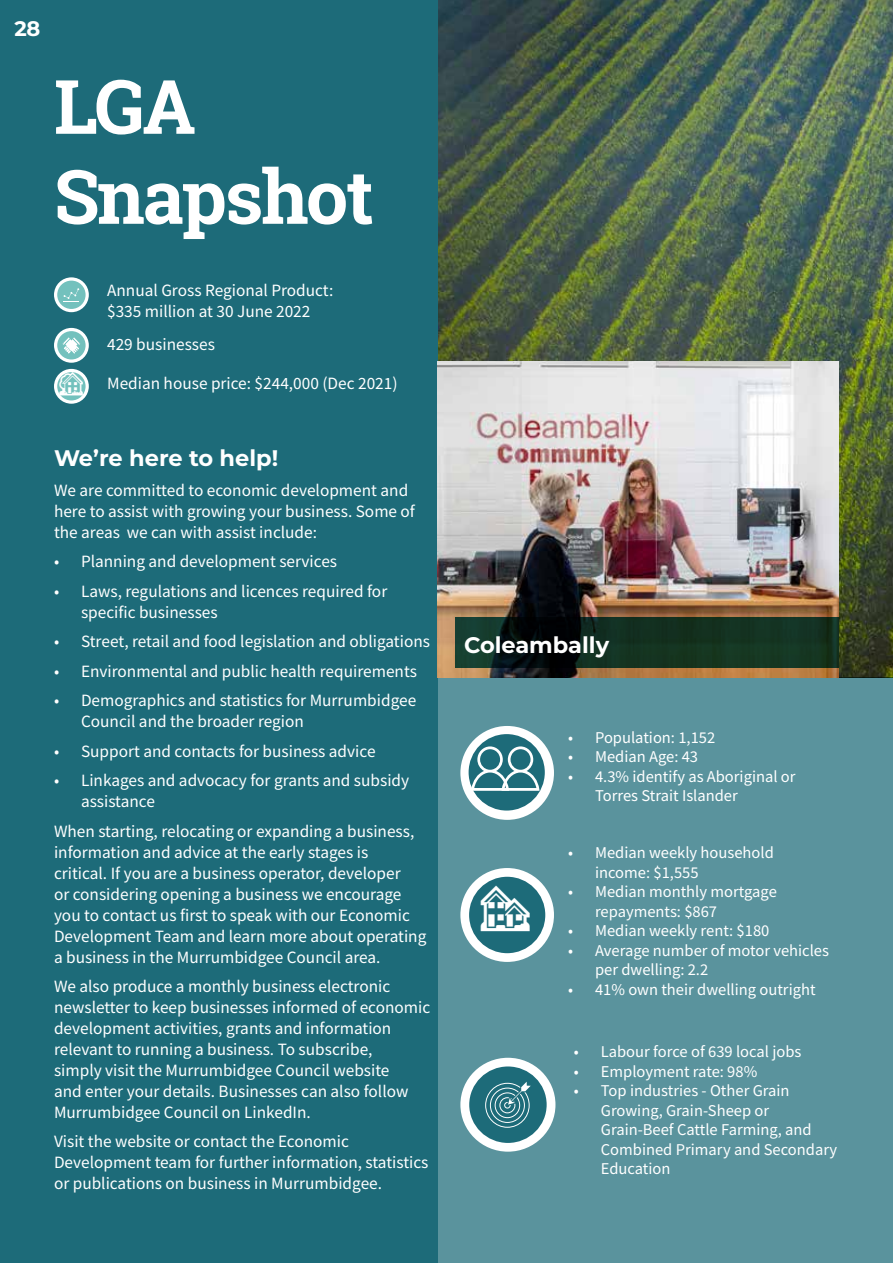
<style>
.page{position:relative;width:893px;height:1263px;background:#fff}
.page>*{position:absolute;margin:0;border:0;box-sizing:border-box;transform-origin:0 0}
.t1{font:700 75px/90px "Roboto Slab";letter-spacing:-.03em;color:#fff}
.t2{font:700 22.5px "Montserrat";color:#fff}
.t3{font:700 21px "Montserrat";color:#fff}
.t4{font:17.25px/21px "Source Sans Pro";color:#fff}
.t5{font:16.5px/19.5px "Source Sans Pro";color:#fff}
</style>
<div class="page">
<img style="left:437px;top:0;width:456px;height:677px">
<div style="left:437px;top:677px;width:456px;height:586px;background:#5a939d"></div>
<div style="left:0;top:0;width:437px;height:1263px;background:#1d6b79"></div>
<svg style="left:54px;top:328px;width:35px;height:35px"></svg>
<div style="left:57px;top:331px;width:29px;height:28px;background:#73c1bd;border-radius:50%"></div>
<svg style="left:63px;top:337px;width:17px;height:16px"></svg>
<svg style="left:54px;top:277px;width:35px;height:35px"></svg>
<div style="left:57px;top:281px;width:29px;height:28px;background:#73c1bd;border-radius:50%"></div>
<svg style="left:64px;top:288px;width:15px;height:14px"></svg>
<img style="left:437px;top:362px;width:402px;height:315px">
<svg style="left:455px;top:617px;width:384px;height:51px;background:#102a1d"></svg>
<div style="left:460px;top:1058px;width:95px;height:94px;background:#fff;border-radius:50%"></div>
<div style="left:469px;top:1066px;width:78px;height:77px;background:#1d6b79;border-radius:50%"></div>
<svg style="left:485px;top:1082px;width:46px;height:46px"></svg>
<div style="left:460px;top:868px;width:94px;height:94px;background:#fff;border-radius:50%"></div>
<div style="left:469px;top:877px;width:76px;height:76px;background:#1d6b79;border-radius:50%"></div>
<div style="left:460px;top:726px;width:94px;height:94px;background:#fff;border-radius:50%"></div>
<div style="left:469px;top:734px;width:76px;height:76px;background:#1d6b79;border-radius:50%"></div>
<svg style="left:471px;top:732px;width:69px;height:59px"></svg>
<svg style="left:54px;top:369px;width:35px;height:35px"></svg>
<div style="left:57px;top:372px;width:29px;height:28px;background:#73c1bd;border-radius:50%"></div>
<svg style="left:60px;top:372px;width:23px;height:23px"></svg>
<p class="t3" style="left:15px;top:14px;width:27px">28</p>
<h1 class="t1" style="left:54px;top:61px;width:321px">LGA<br>Snapshot</h1>
<p class="t4" style="left:107px;top:280px;width:228px">Annual Gross Regional Product: $335 million at 30 June 2022</p>
<p class="t4" style="left:107px;top:334px;width:109px">429 businesses</p>
<p class="t4" style="left:107px;top:372px;width:292px">Median house price: $244,000 (Dec 2021)</p>
<h2 class="t2" style="left:54px;top:442px;width:226px">We’re here to help!</h2>
<p class="t4" style="left:54px;top:479px;width:362px">We are committed to economic development and here to assist with growing your business. Some of the areas we can with assist include:</p>
<p class="t4" style="left:54px;top:551px;width:285px">• Planning and development services</p>
<p class="t4" style="left:81px;top:580px;width:308px;text-indent:-27px">• Laws, regulations and licences required for specific businesses</p>
<p class="t4" style="left:54px;top:631px;width:378px">• Street, retail and food legislation and obligations</p>
<p class="t4" style="left:54px;top:660px;width:364px">• Environmental and public health requirements</p>
<p class="t4" style="left:81px;top:690px;width:337px;text-indent:-27px">• Demographics and statistics for Murrumbidgee<br>Council and the broader region</p>
<p class="t4" style="left:54px;top:740px;width:323px">• Support and contacts for business advice</p>
<p class="t4" style="left:81px;top:770px;width:330px;text-indent:-27px">• Linkages and advocacy for grants and subsidy assistance</p>
<p class="t4" style="left:54px;top:820px;width:374px">When starting, relocating or expanding a business, information and advice at the early stages is<br>critical. If you are a business operator, developer<br>or considering opening a business we encourage you to contact us first to speak with our Economic Development Team and learn more about operating a business in the Murrumbidgee Council area.</p>
<p class="t4" style="left:54px;top:976px;width:378px">We also produce a monthly business electronic newsletter to keep businesses informed of economic development activities, grants and information relevant to running a business. To subscribe,<br>simply visit the Murrumbidgee Council website<br>and enter your details. Businesses can also follow Murrumbidgee Council on LinkedIn.</p>
<p class="t4" style="left:54px;top:1131px;width:376px">Visit the website or contact the Economic<br>Development team for further information, statistics or publications on business in Murrumbidgee.</p>
<h2 class="t2" style="left:464px;top:629px;width:147px">Coleambally</h2>
<p class="t5" style="left:568px;top:727px;width:149px">• Population: 1,152</p>
<p class="t5" style="left:568px;top:747px;width:132px">• Median Age: 43</p>
<p class="t5" style="left:595px;top:766px;width:202px;text-indent:-27px">• 4.3% identify as Aboriginal or<br>Torres Strait Islander</p>
<p class="t5" style="left:595px;top:843px;width:180px;text-indent:-27px">• Median weekly household income: $1,555</p>
<p class="t5" style="left:595px;top:882px;width:183px;text-indent:-27px">• Median monthly mortgage repayments: $867</p>
<p class="t5" style="left:568px;top:921px;width:203px">• Median weekly rent: $180</p>
<p class="t5" style="left:595px;top:940px;width:235px;text-indent:-27px">• Average number of motor vehicles per dwelling: 2.2</p>
<p class="t5" style="left:568px;top:979px;width:249px">• 41% own their dwelling outright</p>
<p class="t5" style="left:574px;top:1042px;width:229px">• Labour force of 639 local jobs</p>
<p class="t5" style="left:574px;top:1061px;width:185px">• Employment rate: 98%</p>
<p class="t5" style="left:601px;top:1081px;width:238px;text-indent:-27px">• Top industries - Other Grain<br>Growing, Grain-Sheep or<br>Grain-Beef Cattle Farming, and<br>Combined Primary and Secondary<br>Education</p>
</div>
